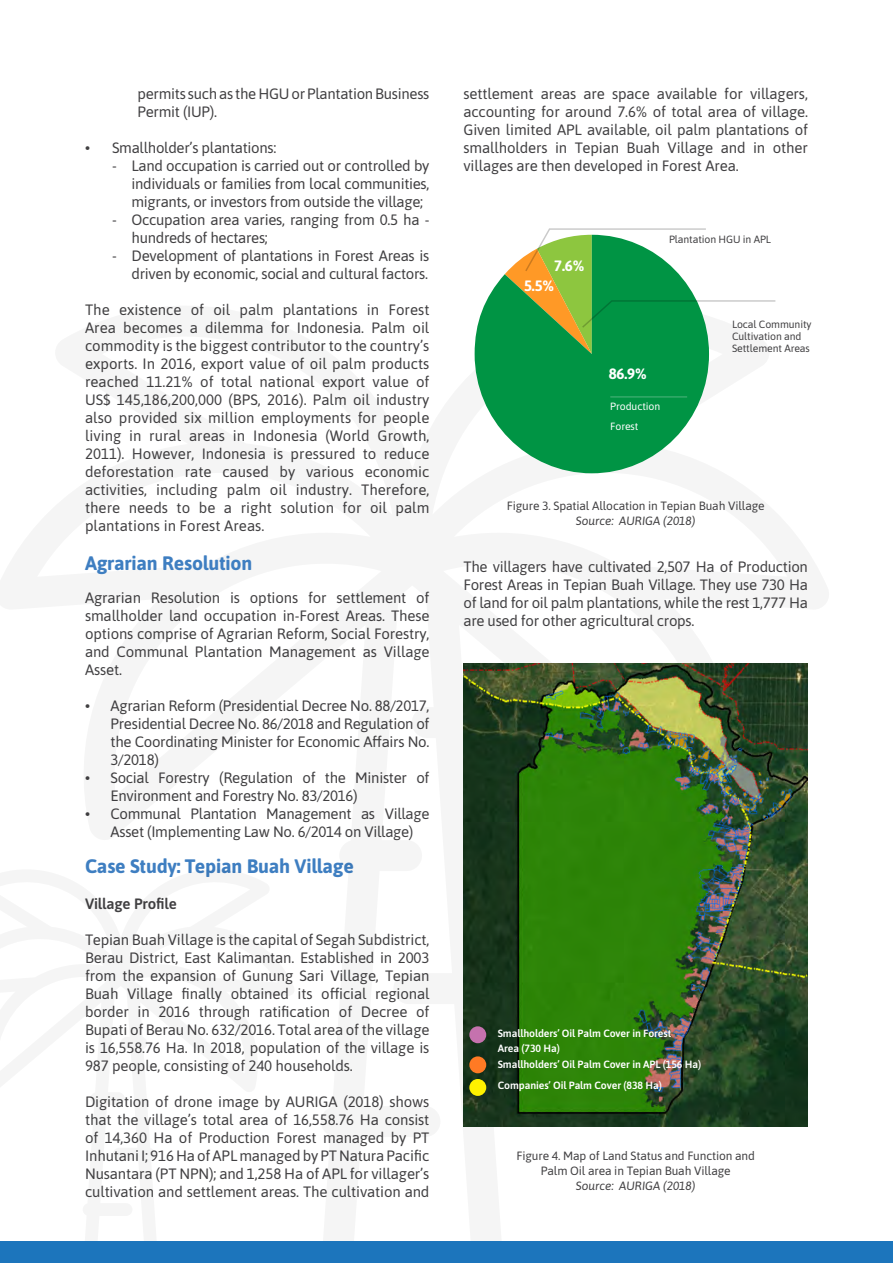
<style>
.page{position:relative;width:893px;height:1263px;background:#fff}
.page>*{position:absolute;margin:0;border:0;box-sizing:border-box;transform-origin:0 0}
.t1{font:700 19.5px "Asap";letter-spacing:-.01em;color:#3e7ec1}
.t2{font:15px/18px "Asap";letter-spacing:-.02em;color:#414042;text-align:justify}
.t3{font:600 15px "Asap";letter-spacing:-.01em;color:#414042}
.t4{font:700 15px "Asap";color:#fff}
.t5{font:12px/15px "Asap";letter-spacing:-.01em;color:#414042;text-align:center}
.t6{font:italic 12px "Asap";letter-spacing:-.01em;color:#414042}
.t7{font:600 10.5px/15px "Asap";letter-spacing:-.01em;color:#fff}
.t8{font:10.5px/12px "Asap";letter-spacing:-.01em;color:#414042}
.t9{font:10.5px/19.5px "Asap";letter-spacing:-.01em;color:#fff}
</style>
<div class="page">
<img style="left:463px;top:663px;width:345px;height:463px">
<div style="left:469px;top:1026px;width:17px;height:17px;background:#c572ae;border-radius:50%"></div>
<div style="left:469px;top:1056px;width:17px;height:17px;background:#ff7a24;border-radius:50%"></div>
<div style="left:469px;top:1079px;width:17px;height:17px;background:#fff200;border-radius:50%"></div>
<div style="left:0;top:1241px;width:893px;height:22px;background:#1c75bc"></div>
<svg style="left:475px;top:274px;width:234px;height:199px;fill:#009444"></svg>
<svg style="left:505px;top:228px;width:271px;height:126px"></svg>
<hr style="left:610px;top:396px;width:77px;height:2px;background:#fff">
<p class="t2" style="left:138px;top:84px;width:293px">permits such as the HGU or Plantation Business<br>Permit (IUP).</p>
<p class="t2" style="left:85px;top:138px;width:193px">• Smallholder’s plantations:</p>
<p class="t2" style="left:132px;top:156px;width:299px;text-indent:-20px">- Land occupation is carried out or controlled by individuals or families from local communities, migrants, or investors from outside the village;</p>
<p class="t2" style="left:132px;top:210px;width:299px;text-indent:-20px">- Occupation area varies, ranging from 0.5 ha - hundreds of hectares;</p>
<p class="t2" style="left:112px;top:246px;width:319px;text-align:right">- Development of plantations in Forest Areas is driven by economic, social and cultural factors.</p>
<p class="t2" style="left:85px;top:300px;width:346px">The existence of oil palm plantations in Forest Area becomes a dilemma for Indonesia. Palm oil commodity is the biggest contributor to the country’s exports. In 2016, export value of oil palm products reached 11.21% of total national export value of US$ 145,186,200,000 (BPS, 2016). Palm oil industry also provided six million employments for people living in rural areas in Indonesia (World Growth, 2011). However, Indonesia is pressured to reduce deforestation rate caused by various economic activities, including palm oil industry. Therefore, there needs to be a right solution for oil palm plantations in Forest Areas.</p>
<p class="t2" style="left:463px;top:84px;width:346px">settlement areas are space available for villagers, accounting for around 7.6% of total area of village.<br>Given limited APL available, oil palm plantations of smallholders in Tepian Buah Village and in other villages are then developed in Forest Area.</p>
<p class="t4" style="left:554px;top:255px;width:32px">7.6%</p>
<p class="t4" style="left:524px;top:275px;width:32px">5.5%</p>
<p class="t8" style="left:669px;top:232px;width:104px">Plantation HGU in APL</p>
<p class="t4" style="left:609px;top:363px;width:39px">86.9%</p>
<p class="t9" style="left:610px;top:396px;width:51px">Production<br>Forest</p>
<p class="t8" style="left:732px;top:318px;width:81px">Local Community<br>Cultivation and<br>Settlement Areas</p>
<p class="t5" style="left:507px;top:498px;width:259px">Figure 3. Spatial Allocation in Tepian Buah Village</p>
<p class="t6" style="left:576px;top:513px;width:121px">Source: AURIGA (2018)</p>
<h1 class="t1" style="left:85px;top:550px;width:169px">Agrarian Resolution</h1>
<p class="t2" style="left:463px;top:557px;width:346px">The villagers have cultivated 2,507 Ha of Production Forest Areas in Tepian Buah Village. They use 730 Ha of land for oil palm plantations, while the rest 1,777 Ha are used for other agricultural crops.</p>
<p class="t2" style="left:85px;top:588px;width:346px">Agrarian Resolution is options for settlement of smallholder land occupation in-Forest Areas. These options comprise of Agrarian Reform, Social Forestry, and Communal Plantation Management as Village Asset.</p>
<p class="t2" style="left:111px;top:696px;width:320px;text-indent:-26px">• Agrarian Reform (Presidential Decree No. 88/2017, Presidential Decree No. 86/2018 and Regulation of the Coordinating Minister for Economic Affairs No.<br>3/2018)</p>
<p class="t2" style="left:111px;top:768px;width:320px;text-indent:-26px">• Social Forestry (Regulation of the Minister of<br>Environment and Forestry No. 83/2016)</p>
<p class="t2" style="left:111px;top:804px;width:320px;text-indent:-26px">• Communal Plantation Management as Village<br>Asset (Implementing Law No. 6/2014 on Village)</p>
<h1 class="t1" style="left:85px;top:852px;width:270px">Case Study: Tepian Buah Village</h1>
<p class="t3" style="left:85px;top:893px;width:93px">Village Profile</p>
<p class="t2" style="left:85px;top:930px;width:346px">Tepian Buah Village is the capital of Segah Subdistrict, Berau District, East Kalimantan. Established in 2003 from the expansion of Gunung Sari Village, Tepian Buah Village finally obtained its official regional border in 2016 through ratification of Decree of Bupati of Berau No. 632/2016. Total area of the village is 16,558.76 Ha. In 2018, population of the village is 987 people, consisting of 240 households.</p>
<p class="t2" style="left:85px;top:1092px;width:346px">Digitation of drone image by AURIGA (2018) shows that the village’s total area of 16,558.76 Ha consist of 14,360 Ha of Production Forest managed by PT Inhutani I; 916 Ha of APL managed by PT Natura Pacific Nusantara (PT NPN); and 1,258 Ha of APL for villager’s cultivation and settlement areas. The cultivation and</p>
<p class="t7" style="left:498px;top:1025px;width:175px">Smallholders’ Oil Palm Cover in Forest<br>Area (730 Ha)</p>
<p class="t7" style="left:498px;top:1053px;width:205px;line-height:21.1px">Smallholders’ Oil Palm Cover in APL (156 Ha)<br>Companies’ Oil Palm Cover (838 Ha)</p>
<p class="t5" style="left:516px;top:1147px;width:240px">Figure 4. Map of Land Status and Function and<br>Palm Oil area in Tepian Buah Village</p>
<p class="t6" style="left:576px;top:1178px;width:121px">Source: AURIGA (2018)</p>
</div>
